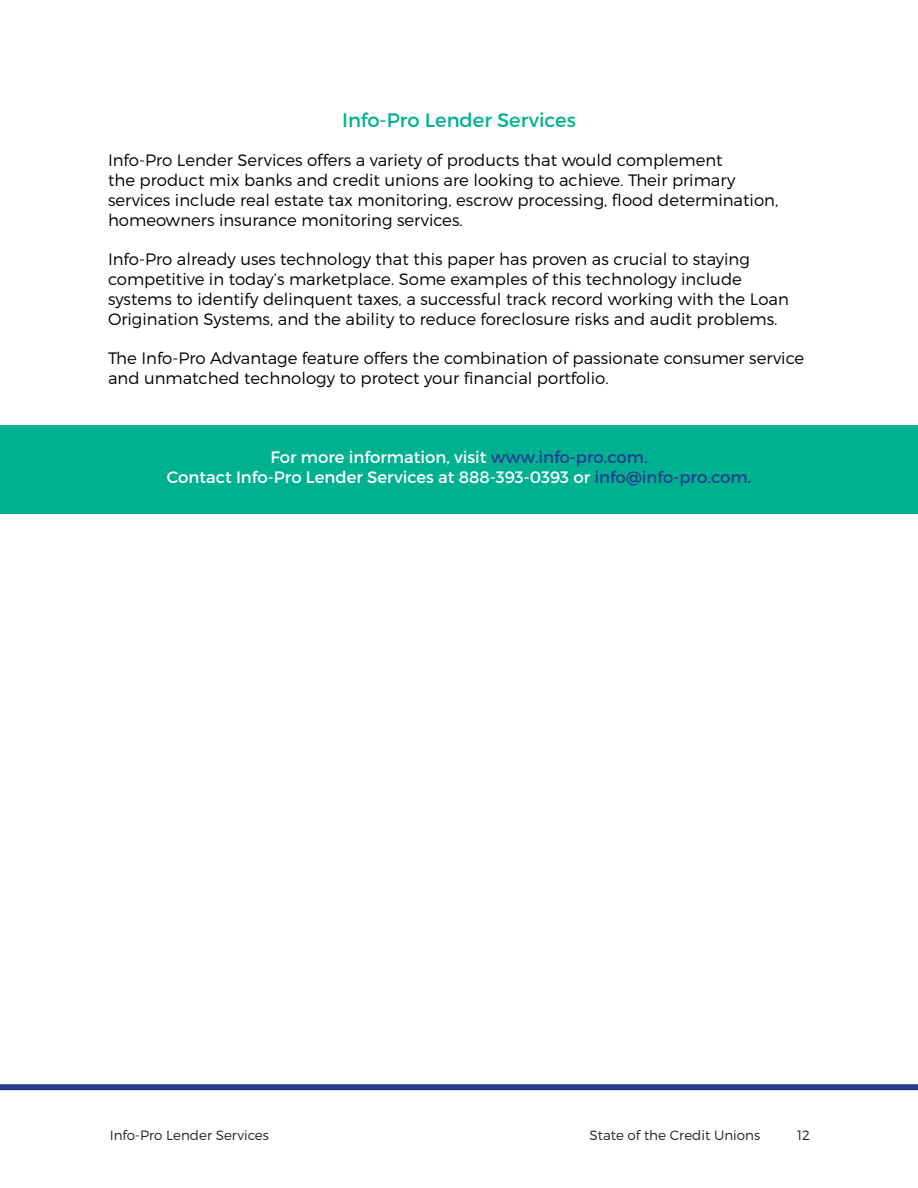
<style>
.page{position:relative;width:918px;height:1188px;background:#fff}
.page>*{position:absolute;margin:0;border:0;box-sizing:border-box;transform-origin:0 0}
.t1{font:19.5px "Montserrat";color:#00b191}
.t2{font:300 16.5px/19.8px "Montserrat";color:#000}
.t3{font:16.5px "Montserrat";color:#fff}
.t4{font:300 13.5px "Montserrat";color:#231f20}
.s1{color:#253f8e}
</style>
<div class="page">
<div style="left:0;top:1084px;width:918px;height:6px;background:#253f8e"></div>
<div style="left:0;top:425px;width:918px;height:88px;background:#00b191"></div>
<p class="t1" style="left:342px;top:108px;width:235px">Info-Pro Lender Services</p>
<p class="t2" style="left:108px;top:150px;width:672px">Info-Pro Lender Services offers a variety of products that would complement<br>the product mix banks and credit unions are looking to achieve. Their primary services include real estate tax monitoring, escrow processing, flood determination, homeowners insurance monitoring services.</p>
<p class="t2" style="left:108px;top:249px;width:682px">Info-Pro already uses technology that this paper has proven as crucial to staying competitive in today’s marketplace. Some examples of this technology include systems to identify delinquent taxes, a successful track record working with the Loan Origination Systems, and the ability to reduce foreclosure risks and audit problems.</p>
<p class="t2" style="left:108px;top:348px;width:698px">The Info-Pro Advantage feature offers the combination of passionate consumer service and unmatched technology to protect your financial portfolio.</p>
<p class="t3" style="left:270px;top:447px;width:379px">For more information, visit <span class="s1">www.info-pro.com.</span></p>
<p class="t3" style="left:167px;top:467px;width:586px">Contact Info-Pro Lender Services at 888-393-0393 or <span class="s1">info@info-pro.com.</span></p>
<p class="t4" style="left:110px;top:1127px;width:161px">Info-Pro Lender Services</p>
<p class="t4" style="left:590px;top:1127px;width:172px">State of the Credit Unions</p>
<p class="t4" style="left:797px;top:1127px;width:14px">12</p>
</div>
